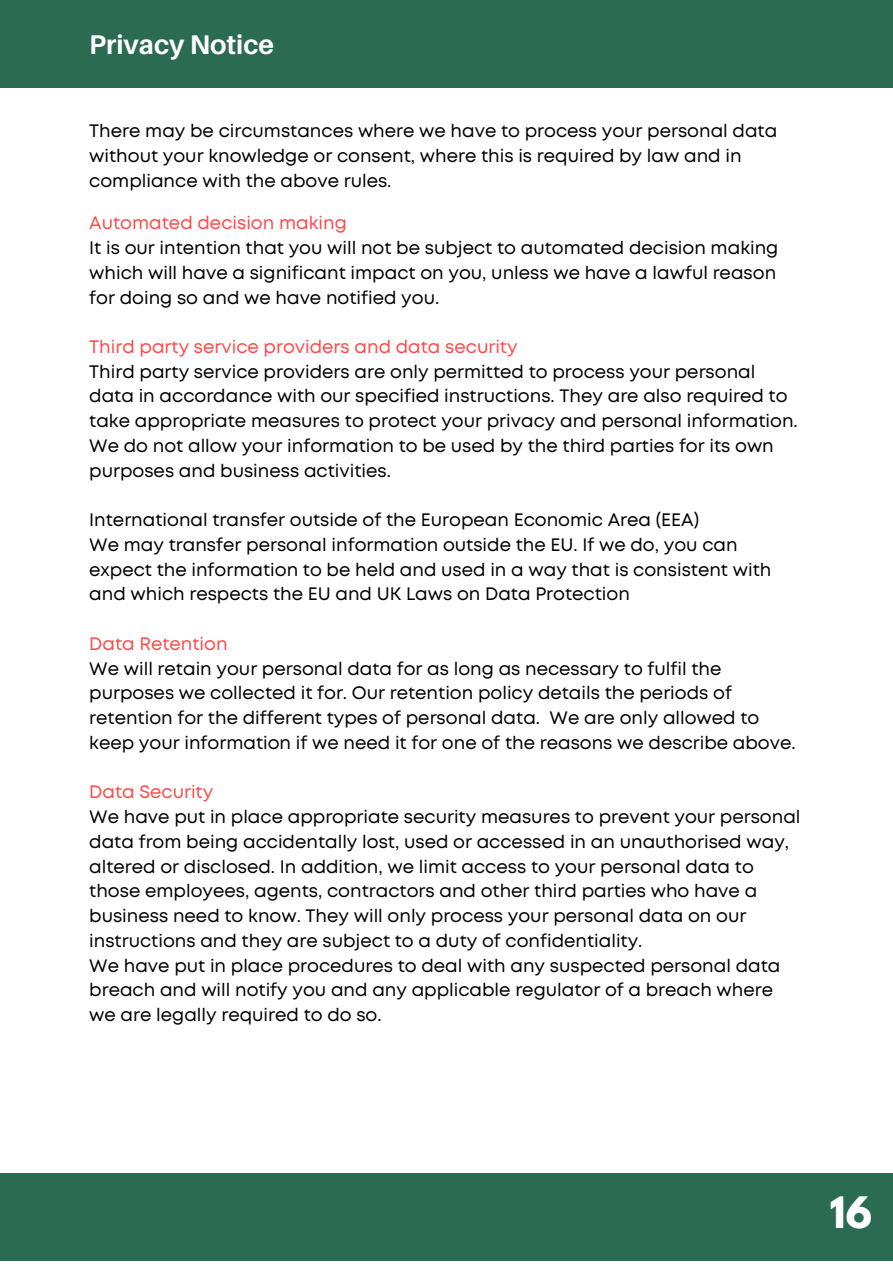
<style>
.page{position:relative;width:893px;height:1264px;background:#fff}
.page>*{position:absolute;margin:0;border:0;box-sizing:border-box;transform-origin:0 0}
.t1{font:700 38.4px "League Spartan";color:#fff}
.t2{font:700 27px "Aileron";color:#fff}
.t3{font:18px/24.8px "Mont";color:#000}
.t4{font:18px "Mont";color:#ff4949}
</style>
<div class="page">
<div style="left:0;top:0;width:892px;height:88px;background:#2a6b52"></div>
<div style="left:0;top:1173px;width:892px;height:87px;background:#2a6b52"></div>
<h2 class="t2" style="left:89px;top:28px;width:186px">Privacy Notice</h2>
<p class="t3" style="left:89px;top:120px;width:689px">There may be circumstances where we have to process your personal data without your knowledge or consent, where this is required by law and in compliance with the above rules.</p>
<p class="t4" style="left:89px;top:216px;width:259px">Automated decision making</p>
<p class="t3" style="left:89px;top:237px;width:690px">It is our intention that you will not be subject to automated decision making which will have a significant impact on you, unless we have a lawful reason for doing so and we have notified you.</p>
<p class="t4" style="left:89px;top:340px;width:430px">Third party service providers and data security</p>
<p class="t3" style="left:89px;top:360px;width:710px">Third party service providers are only permitted to process your personal data in accordance with our specified instructions. They are also required to take appropriate measures to protect your privacy and personal information.<br>We do not allow your information to be used by the third parties for its own purposes and business activities.</p>
<p class="t3" style="left:89px;top:509px;width:683px">International transfer outside of the European Economic Area (EEA)<br>We may transfer personal information outside the EU. If we do, you can expect the information to be held and used in a way that is consistent with and which respects the EU and UK Laws on Data Protection</p>
<p class="t4" style="left:89px;top:637px;width:140px">Data Retention</p>
<p class="t3" style="left:89px;top:657px;width:707px">We will retain your personal data for as long as necessary to fulfil the purposes we collected it for. Our retention policy details the periods of retention for the different types of personal data. We are only allowed to keep your information if we need it for one of the reasons we describe above.</p>
<p class="t4" style="left:89px;top:785px;width:125px">Data Security</p>
<p class="t3" style="left:89px;top:805px;width:712px">We have put in place appropriate security measures to prevent your personal data from being accidentally lost, used or accessed in an unauthorised way, altered or disclosed. In addition, we limit access to your personal data to those employees, agents, contractors and other third parties who have a business need to know. They will only process your personal data on our instructions and they are subject to a duty of confidentiality.<br>We have put in place procedures to deal with any suspected personal data breach and will notify you and any applicable regulator of a breach where we are legally required to do so.</p>
<h1 class="t1" style="left:829px;top:1193px;width:44px">16</h1>
</div>
